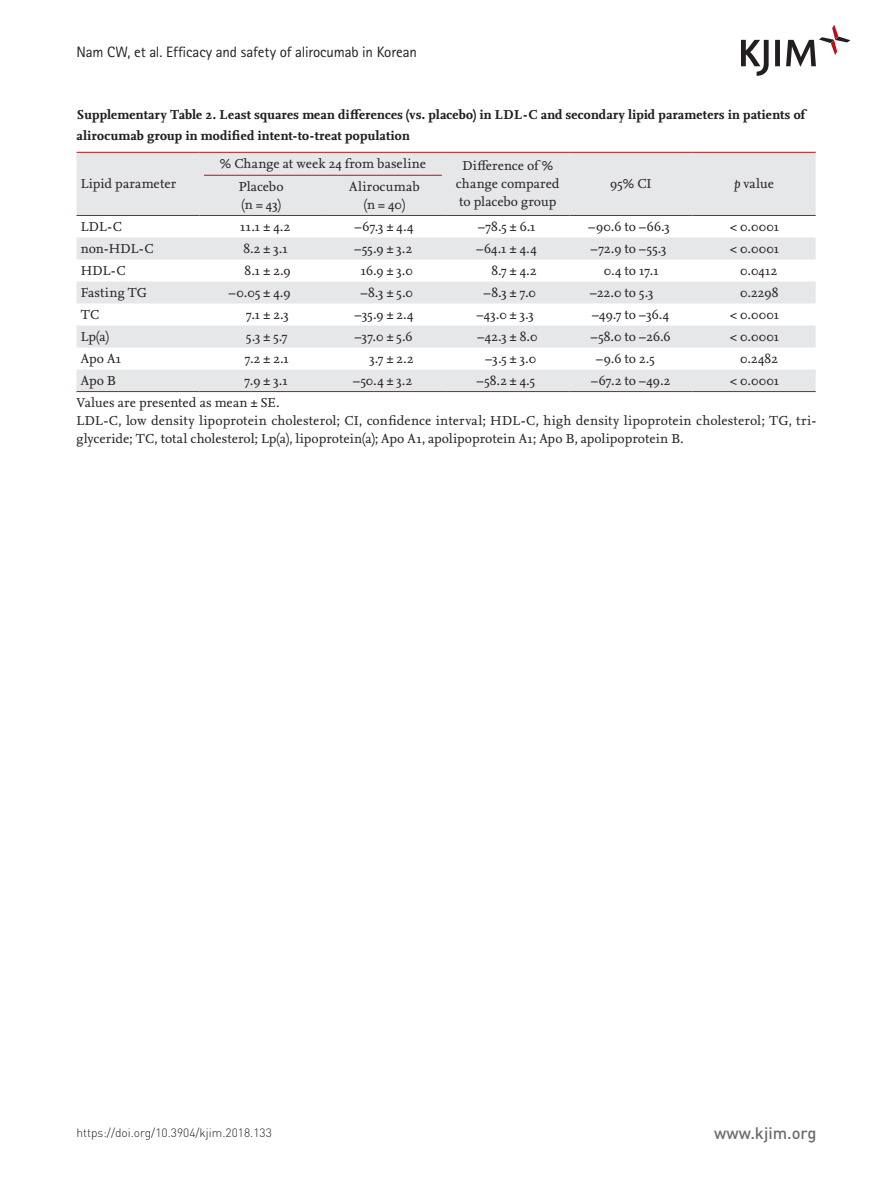
<style>
.page{position:relative;width:893px;height:1191px;background:#fff}
.page>*{position:absolute;margin:0;border:0;box-sizing:border-box;transform-origin:0 0}
.t1{font:500 16.5px "DIN Pro";color:#6c6d70}
.t2{font:15px "Rotis Sans Serif Std";letter-spacing:-.01em;color:#231f20}
.테이블{font:13.5px/18px "Nexus Serif";letter-spacing:.005em;color:#231f20;text-align:center}
.테이블제목{font:700 13.5px/21px "Nexus Serif";letter-spacing:.005em;color:#231f20}
.테이블머리_경계선{font:13.5px "Nexus Serif";letter-spacing:.01em;color:#231f20}
.t3{font:300 12px "DIN Pro";color:#231f20}
.s1{font-style:italic}
</style>
<div class="page">
<svg style="left:741px;top:25px;width:109px;height:51px"></svg>
<svg style="left:77px;top:153px;width:739px;height:238px;fill:#e6e7e9"></svg>
<hr style="left:77px;top:152px;width:123px;height:1px;background:#bb1018">
<hr style="left:200px;top:152px;width:123px;height:1px;background:#bb1018">
<hr style="left:323px;top:152px;width:123px;height:1px;background:#bb1018">
<hr style="left:446px;top:152px;width:123px;height:1px;background:#bb1018">
<hr style="left:569px;top:152px;width:123px;height:1px;background:#bb1018">
<hr style="left:692px;top:152px;width:124px;height:1px;background:#bb1018">
<hr style="left:77px;top:215px;width:123px;height:1px;background:#bb1018">
<hr style="left:200px;top:215px;width:123px;height:1px;background:#bb1018">
<hr style="left:323px;top:215px;width:123px;height:1px;background:#bb1018">
<hr style="left:446px;top:215px;width:123px;height:1px;background:#bb1018">
<hr style="left:569px;top:215px;width:123px;height:1px;background:#bb1018">
<hr style="left:692px;top:215px;width:124px;height:1px;background:#bb1018">
<hr style="left:77px;top:391px;width:123px;height:1px;background:#bb1018">
<hr style="left:200px;top:391px;width:123px;height:1px;background:#bb1018">
<hr style="left:323px;top:391px;width:123px;height:1px;background:#bb1018">
<hr style="left:446px;top:391px;width:123px;height:1px;background:#bb1018">
<hr style="left:569px;top:391px;width:123px;height:1px;background:#bb1018">
<hr style="left:692px;top:391px;width:124px;height:1px;background:#bb1018">
<hr style="left:204px;top:175px;width:238px;height:1px;background:#bb1018">
<p class="t2" style="left:77px;top:43px;width:342px">Nam CW, et al. Efficacy and safety of alirocumab in Korean</p>
<p class="테이블제목" style="left:77px;top:103px;width:730px">Supplementary Table 2. Least squares mean differences (vs. placebo) in LDL-C and secondary lipid parameters in patients of alirocumab group in modified intent-to-treat population</p>
<p class="테이블" style="left:81px;top:175px;width:97px">Lipid parameter</p>
<p class="테이블머리_경계선" style="left:220px;top:155px;width:208px">% Change at week 24 from baseline</p>
<p class="테이블" style="left:456px;top:157px;width:105px">Difference of % change compared to placebo group</p>
<p class="테이블" style="left:239px;top:177px;width:46px">Placebo</p>
<p class="테이블" style="left:610px;top:175px;width:43px">95% CI</p>
<p class="테이블" style="left:734px;top:175px;width:41px"><span class="s1">p</span> value</p>
<p class="테이블" style="left:242px;top:195px;width:40px">(n = 43)</p>
<p class="테이블" style="left:349px;top:177px;width:72px">Alirocumab</p>
<p class="테이블" style="left:364px;top:195px;width:43px">(n = 40)</p>
<p class="테이블" style="left:81px;top:217px;width:42px">LDL-C</p>
<p class="테이블" style="left:240px;top:217px;width:51px">11.1 ± 4.2</p>
<p class="테이블" style="left:355px;top:217px;width:60px">–67.3 ± 4.4</p>
<p class="테이블" style="left:478px;top:217px;width:59px">–78.5 ± 6.1</p>
<p class="테이블" style="left:589px;top:217px;width:83px">–90.6 to –66.3</p>
<p class="테이블" style="left:730px;top:217px;width:51px">&lt; 0.0001</p>
<p class="테이블" style="left:81px;top:239px;width:74px">non-HDL-C</p>
<p class="테이블" style="left:243px;top:239px;width:46px">8.2 ± 3.1</p>
<p class="테이블" style="left:354px;top:239px;width:59px">–55.9 ± 3.2</p>
<p class="테이블" style="left:476px;top:239px;width:62px">–64.1 ± 4.4</p>
<p class="테이블" style="left:591px;top:239px;width:77px">–72.9 to –55.3</p>
<p class="테이블" style="left:730px;top:239px;width:51px">&lt; 0.0001</p>
<p class="테이블" style="left:81px;top:261px;width:46px">HDL-C</p>
<p class="테이블" style="left:245px;top:261px;width:48px">8.1 ± 2.9</p>
<p class="테이블" style="left:361px;top:261px;width:54px">16.9 ± 3.0</p>
<p class="테이블" style="left:491px;top:261px;width:47px">8.7 ± 4.2</p>
<p class="테이블" style="left:604px;top:261px;width:57px">0.4 to 17.1</p>
<p class="테이블" style="left:740px;top:261px;width:39px">0.0412</p>
<p class="테이블" style="left:81px;top:283px;width:68px">Fasting TG</p>
<p class="테이블" style="left:229px;top:283px;width:63px">–0.05 ± 4.9</p>
<p class="테이블" style="left:361px;top:283px;width:54px">–8.3 ± 5.0</p>
<p class="테이블" style="left:484px;top:283px;width:54px">–8.3 ± 7.0</p>
<p class="테이블" style="left:590px;top:283px;width:65px">–22.0 to 5.3</p>
<p class="테이블" style="left:740px;top:283px;width:40px">0.2298</p>
<p class="테이블" style="left:81px;top:305px;width:20px">TC</p>
<p class="테이블" style="left:246px;top:305px;width:44px">7.1 ± 2.3</p>
<p class="테이블" style="left:355px;top:305px;width:60px">–35.9 ± 2.4</p>
<p class="테이블" style="left:477px;top:305px;width:59px">–43.0 ± 3.3</p>
<p class="테이블" style="left:592px;top:305px;width:79px">–49.7 to –36.4</p>
<p class="테이블" style="left:730px;top:305px;width:51px">&lt; 0.0001</p>
<p class="테이블" style="left:81px;top:327px;width:30px">Lp(a)</p>
<p class="테이블" style="left:246px;top:327px;width:43px">5.3 ± 5.7</p>
<p class="테이블" style="left:355px;top:327px;width:59px">–37.0 ± 5.6</p>
<p class="테이블" style="left:478px;top:327px;width:61px">–42.3 ± 8.0</p>
<p class="테이블" style="left:591px;top:327px;width:81px">–58.0 to –26.6</p>
<p class="테이블" style="left:730px;top:327px;width:51px">&lt; 0.0001</p>
<p class="테이블" style="left:81px;top:349px;width:42px">Apo A1</p>
<p class="테이블" style="left:245px;top:349px;width:46px">7.2 ± 2.1</p>
<p class="테이블" style="left:369px;top:349px;width:45px">3.7 ± 2.2</p>
<p class="테이블" style="left:485px;top:349px;width:52px">–3.5 ± 3.0</p>
<p class="테이블" style="left:596px;top:349px;width:60px">–9.6 to 2.5</p>
<p class="테이블" style="left:740px;top:349px;width:39px">0.2482</p>
<p class="테이블" style="left:81px;top:371px;width:37px">Apo B</p>
<p class="테이블" style="left:245px;top:371px;width:45px">7.9 ± 3.1</p>
<p class="테이블" style="left:353px;top:371px;width:61px">–50.4 ± 3.2</p>
<p class="테이블" style="left:477px;top:371px;width:60px">–58.2 ± 4.5</p>
<p class="테이블" style="left:591px;top:371px;width:81px">–67.2 to –49.2</p>
<p class="테이블" style="left:730px;top:371px;width:51px">&lt; 0.0001</p>
<p class="테이블" style="left:77px;top:394px;width:204px">Values are presented as mean ± SE.</p>
<p class="테이블" style="left:77px;top:412px;width:741px;text-align:left">LDL-C, low density lipoprotein cholesterol; CI, confidence interval; HDL-C, high density lipoprotein cholesterol; TG, tri&shy;glyceride; TC, total cholesterol; Lp(a), lipoprotein(a); Apo A1, apolipoprotein A1; Apo B, apolipoprotein B.</p>
<p class="t3" style="left:77px;top:1124px;width:197px">https://doi.org/10.3904/kjim.2018.133</p>
<p class="t1" style="left:714px;top:1121px;width:104px">www.kjim.org</p>
</div>
